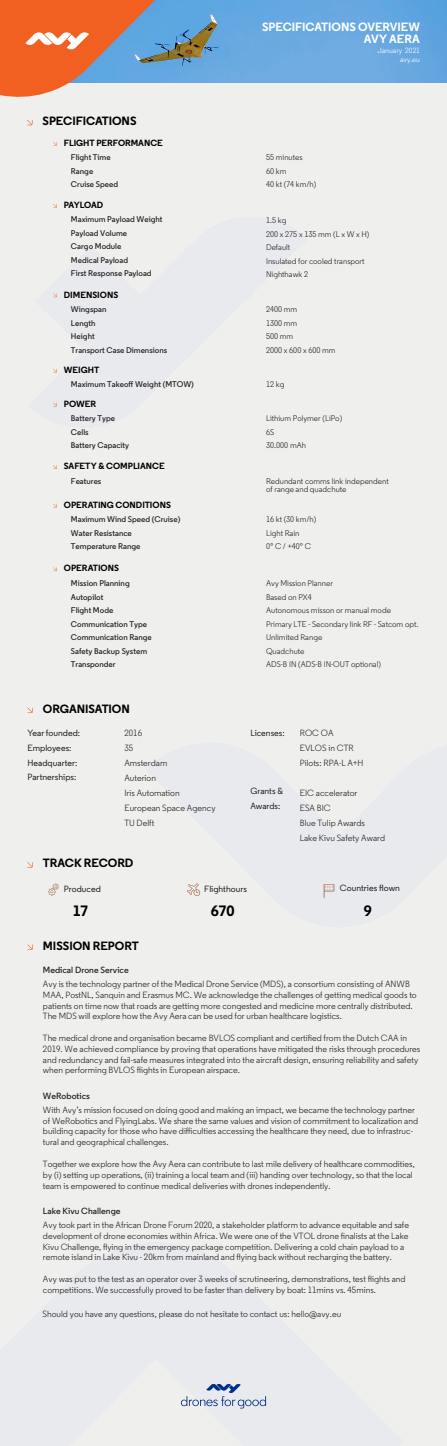
<style>
.page{position:relative;width:447px;height:1446px;background:#fff}
.page>*{position:absolute;margin:0;border:0;box-sizing:border-box;transform-origin:0 0}
.t1{font:700 15px "Regular";color:#030000}
.t2{font:700 12px "Regular";color:#030000}
.t3{font:700 12px "Regular";color:#fff}
.t4{font:9px/10.8px "Regular";color:#231f20}
.t5{font:700 9px "Regular";color:#030000}
.Paragraph_Style_1{font:500 9px "Regular";color:#1a1a1a}
.t6{font:600 9px "Regular";color:#231f20}
.Paragraph_Style_1-2{font:500 9px/14.2px "Regular";color:#1e1e1e}
.t7{font:700 9px "Regular";letter-spacing:-.025em;color:#030000}
.t8{font:8.25px/8.2px "Regular";color:#231f20}
.t9{font:600 8.25px "Regular";color:#231f20}
.t10{font:7.5px "Regular";letter-spacing:.005em;color:#fff}
</style>
<div class="page">
<div style="left:0;top:0;width:446px;height:1446px;background:#eff0ed"></div>
<svg style="left:27px;top:707px;width:6px;height:6px"></svg>
<svg style="left:27px;top:862px;width:6px;height:5px"></svg>
<svg style="left:323px;top:884px;width:12px;height:13px"></svg>
<img style="left:187px;top:883px;width:14px;height:13px">
<img style="left:48px;top:883px;width:11px;height:13px">
<svg style="left:27px;top:944px;width:6px;height:6px"></svg>
<svg style="left:27px;top:120px;width:5px;height:5px"></svg>
<svg style="left:53px;top:142px;width:4px;height:4px"></svg>
<svg style="left:53px;top:204px;width:4px;height:4px"></svg>
<svg style="left:53px;top:293px;width:4px;height:4px"></svg>
<svg style="left:53px;top:369px;width:4px;height:4px"></svg>
<svg style="left:53px;top:567px;width:4px;height:4px"></svg>
<img style="left:155px;top:0;width:291px;height:82px">
<svg style="left:0;top:0;width:155px;height:97px;background:#d08367"></svg>
<svg style="left:181px;top:1383px;width:85px;height:25px"></svg>
<p class="t2" style="left:42px;top:113px;width:95px">SPECIFICATIONS</p>
<p class="t5" style="left:64px;top:137px;width:100px">FLIGHT PERFORMANCE</p>
<p class="t9" style="left:71px;top:152px;width:41px">Flight Time</p>
<p class="t9" style="left:71px;top:166px;width:24px">Range</p>
<p class="t9" style="left:71px;top:179px;width:49px">Cruise Speed</p>
<p class="t9" style="left:71px;top:214px;width:93px">Maximum Payload Weight</p>
<p class="t9" style="left:71px;top:228px;width:58px">Payload Volume</p>
<p class="t9" style="left:71px;top:241px;width:52px">Cargo Module</p>
<p class="t9" style="left:71px;top:255px;width:59px">Medical Payload</p>
<p class="t9" style="left:71px;top:268px;width:82px">First Response Payload</p>
<p class="t7" style="left:64px;top:199px;width:41px">PAYLOAD</p>
<p class="t5" style="left:64px;top:289px;width:56px">DIMENSIONS</p>
<p class="t9" style="left:71px;top:304px;width:37px">Wingspan</p>
<p class="t9" style="left:71px;top:318px;width:26px">Length</p>
<p class="t9" style="left:71px;top:331px;width:25px">Height</p>
<p class="t9" style="left:71px;top:345px;width:98px">Transport Case Dimensions</p>
<p class="t9" style="left:71px;top:379px;width:124px">Maximum Takeoff Weight (MTOW)</p>
<p class="t9" style="left:71px;top:413px;width:46px">Battery Type</p>
<p class="t9" style="left:71px;top:427px;width:19px">Cells</p>
<p class="t9" style="left:71px;top:440px;width:60px">Battery Capacity</p>
<p class="t9" style="left:71px;top:476px;width:32px">Features</p>
<p class="t9" style="left:71px;top:514px;width:111px">Maximum Wind Speed (Cruise)</p>
<p class="t9" style="left:71px;top:528px;width:62px">Water Resistance</p>
<p class="t9" style="left:71px;top:541px;width:71px">Temperature Range</p>
<p class="t9" style="left:71px;top:578px;width:60px">Mission Planning</p>
<p class="t9" style="left:71px;top:592px;width:34px">Autopilot</p>
<p class="t9" style="left:71px;top:605px;width:44px">Flight Mode</p>
<p class="t9" style="left:71px;top:619px;width:78px">Communication Type</p>
<p class="t9" style="left:71px;top:632px;width:82px">Communication Range</p>
<p class="t9" style="left:71px;top:646px;width:78px">Safety Backup System</p>
<p class="t9" style="left:71px;top:659px;width:46px">Transponder</p>
<p class="t5" style="left:64px;top:364px;width:37px">WEIGHT</p>
<p class="t5" style="left:64px;top:398px;width:34px">POWER</p>
<p class="t5" style="left:64px;top:460px;width:102px">SAFETY &amp; COMPLIANCE</p>
<p class="t5" style="left:64px;top:499px;width:108px">OPERATING CONDITIONS</p>
<p class="t5" style="left:64px;top:562px;width:57px">OPERATIONS</p>
<p class="t2" style="left:43px;top:701px;width:88px">ORGANISATION</p>
<p class="Paragraph_Style_1" style="left:27px;top:727px;width:54px">Year founded:</p>
<p class="Paragraph_Style_1" style="left:27px;top:742px;width:46px">Employees:</p>
<p class="Paragraph_Style_1" style="left:27px;top:757px;width:51px">Headquarter:</p>
<p class="Paragraph_Style_1" style="left:27px;top:772px;width:50px">Partnerships:</p>
<p class="t4" style="left:124px;top:727px;width:19px">2016</p>
<p class="t4" style="left:124px;top:742px;width:10px">35</p>
<p class="t4" style="left:124px;top:757px;width:44px">Amsterdam</p>
<p class="t4" style="left:124px;top:772px;width:33px">Auterion</p>
<p class="t4" style="left:124px;top:787px;width:57px">Iris Automation</p>
<p class="t4" style="left:124px;top:802px;width:93px">European Space Agency</p>
<p class="t4" style="left:124px;top:817px;width:31px">TU Delft</p>
<p class="t3" style="left:262px;top:19px;width:159px">SPECIFICATIONS OVERVIEW</p>
<p class="t10" style="left:377px;top:45px;width:44px">January 2021</p>
<p class="t10" style="left:400px;top:54px;width:21px">avy.eu</p>
<p class="t3" style="left:363px;top:31px;width:57px">AVY AERA</p>
<p class="t8" style="left:266px;top:153px;width:38px">55 minutes</p>
<p class="t8" style="left:266px;top:167px;width:22px">60 km</p>
<p class="t8" style="left:266px;top:180px;width:52px">40 kt (74 km/h)</p>
<p class="t8" style="left:266px;top:216px;width:22px">1.5 kg</p>
<p class="t8" style="left:266px;top:230px;width:105px">200 x 275 x 135 mm (L x W x H)</p>
<p class="t8" style="left:266px;top:243px;width:26px">Default</p>
<p class="t8" style="left:266px;top:257px;width:100px">Insulated for cooled transport</p>
<p class="t8" style="left:266px;top:270px;width:43px">Nighthawk 2</p>
<p class="t8" style="left:266px;top:305px;width:33px">2400 mm</p>
<p class="t8" style="left:266px;top:319px;width:33px">1300 mm</p>
<p class="t8" style="left:266px;top:332px;width:29px">500 mm</p>
<p class="t8" style="left:266px;top:346px;width:71px">2000 x 600 x 600 mm</p>
<p class="t8" style="left:266px;top:380px;width:20px">12 kg</p>
<p class="t8" style="left:266px;top:414px;width:78px">Lithium Polymer (LiPo)</p>
<p class="t8" style="left:266px;top:428px;width:10px">6S</p>
<p class="t8" style="left:266px;top:441px;width:41px">30.000 mAh</p>
<p class="t8" style="left:266px;top:477px;width:124px">Redundant comms link independent of range and quadchute</p>
<p class="t8" style="left:266px;top:515px;width:52px">16 kt (30 km/h)</p>
<p class="t8" style="left:266px;top:529px;width:35px">Light Rain</p>
<p class="t8" style="left:266px;top:542px;width:46px">0° C / +40° C</p>
<p class="t8" style="left:266px;top:579px;width:68px">Avy Mission Planner</p>
<p class="t8" style="left:266px;top:593px;width:47px">Based on PX4</p>
<p class="t8" style="left:266px;top:606px;width:126px">Autonomous misson or manual mode</p>
<p class="t8" style="left:266px;top:620px;width:154px">Primary LTE - Secondary link RF - Satcom opt.</p>
<p class="t8" style="left:266px;top:633px;width:58px">Unlimited Range</p>
<p class="t8" style="left:266px;top:647px;width:40px">Quadchute</p>
<p class="t8" style="left:266px;top:660px;width:116px">ADS-B IN (ADS-B IN-OUT optional)</p>
<p class="Paragraph_Style_1-2" style="left:250px;top:726px;width:36px">Licenses:</p>
<p class="Paragraph_Style_1-2" style="left:250px;top:784px;width:34px">Grants &amp;<br>Awards:</p>
<p class="t4" style="left:299px;top:725px;width:65px;line-height:15px">ROC OA<br>EVLOS in CTR<br>Pilots: RPA-L A+H</p>
<p class="t4" style="left:299px;top:787px;width:59px">EIC accelerator</p>
<p class="t4" style="left:299px;top:802px;width:32px">ESA BIC</p>
<p class="t4" style="left:299px;top:817px;width:67px">Blue Tulip Awards</p>
<p class="t4" style="left:299px;top:832px;width:87px">Lake Kivu Safety Award</p>
<p class="t2" style="left:43px;top:855px;width:92px">TRACK RECORD</p>
<p class="Paragraph_Style_1" style="left:64px;top:883px;width:38px">Produced</p>
<p class="Paragraph_Style_1" style="left:204px;top:883px;width:44px">Flighthours</p>
<p class="Paragraph_Style_1" style="left:339px;top:882px;width:62px">Countries flown</p>
<p class="t1" style="left:73px;top:900px;width:17px">17</p>
<p class="t1" style="left:211px;top:900px;width:25px">670</p>
<p class="t1" style="left:364px;top:900px;width:10px">9</p>
<p class="t2" style="left:43px;top:938px;width:97px">MISSION REPORT</p>
<p class="t6" style="left:43px;top:964px;width:87px">Medical Drone Service</p>
<p class="t4" style="left:43px;top:978px;width:375px">Avy is the technology partner of the Medical Drone Service (MDS), a consortium consisting of ANWB MAA, PostNL, Sanquin and Erasmus MC. We acknowledge the challenges of getting medical goods to patients on time now that roads are getting more congested and medicine more centrally distributed.<br>The MDS will explore how the Avy Aera can be used for urban healthcare logistics.</p>
<p class="t4" style="left:43px;top:1032px;width:379px">The medical drone and organisation became BVLOS compliant and certified from the Dutch CAA in 2019. We achieved compliance by proving that operations have mitigated the risks through procedures and redundancy and fail-safe measures integrated into the aircraft design, ensuring reliability and safety when performing BVLOS flights in European airspace.</p>
<p class="t6" style="left:43px;top:1090px;width:49px">WeRobotics</p>
<p class="t4" style="left:43px;top:1104px;width:376px">With Avy’s mission focused on doing good and making an impact, we became the technology partner of WeRobotics and FlyingLabs. We share the same values and vision of commitment to localization and building capacity for those who have difficulties accessing the healthcare they need, due to infrastruc&shy;tural and geographical challenges.</p>
<p class="t4" style="left:43px;top:1158px;width:373px">Together we explore how the Avy Aera can contribute to last mile delivery of healthcare commodities, by (i) setting up operations, (ii) training a local team and (iii) handing over technology, so that the local team is empowered to continue medical deliveries with drones independently.</p>
<p class="t6" style="left:43px;top:1205px;width:79px">Lake Kivu Challenge</p>
<p class="t4" style="left:43px;top:1219px;width:367px">Avy took part in the African Drone Forum 2020, a stakeholder platform to advance equitable and safe development of drone economies within Africa. We were one of the VTOL drone finalists at the Lake Kivu Challenge, flying in the emergency package competition. Delivering a cold chain payload to a remote island in Lake Kivu - 20km from mainland and flying back without recharging the battery.</p>
<p class="t4" style="left:43px;top:1273px;width:364px">Avy was put to the test as an operator over 3 weeks of scrutineering, demonstrations, test flights and competitions. We successfully proved to be faster than delivery by boat: 11mins vs. 45mins.</p>
<p class="t4" style="left:42px;top:1308px;width:300px">Should you have any questions, please do not hesitate to contact us: hello@avy.eu</p>
</div>
